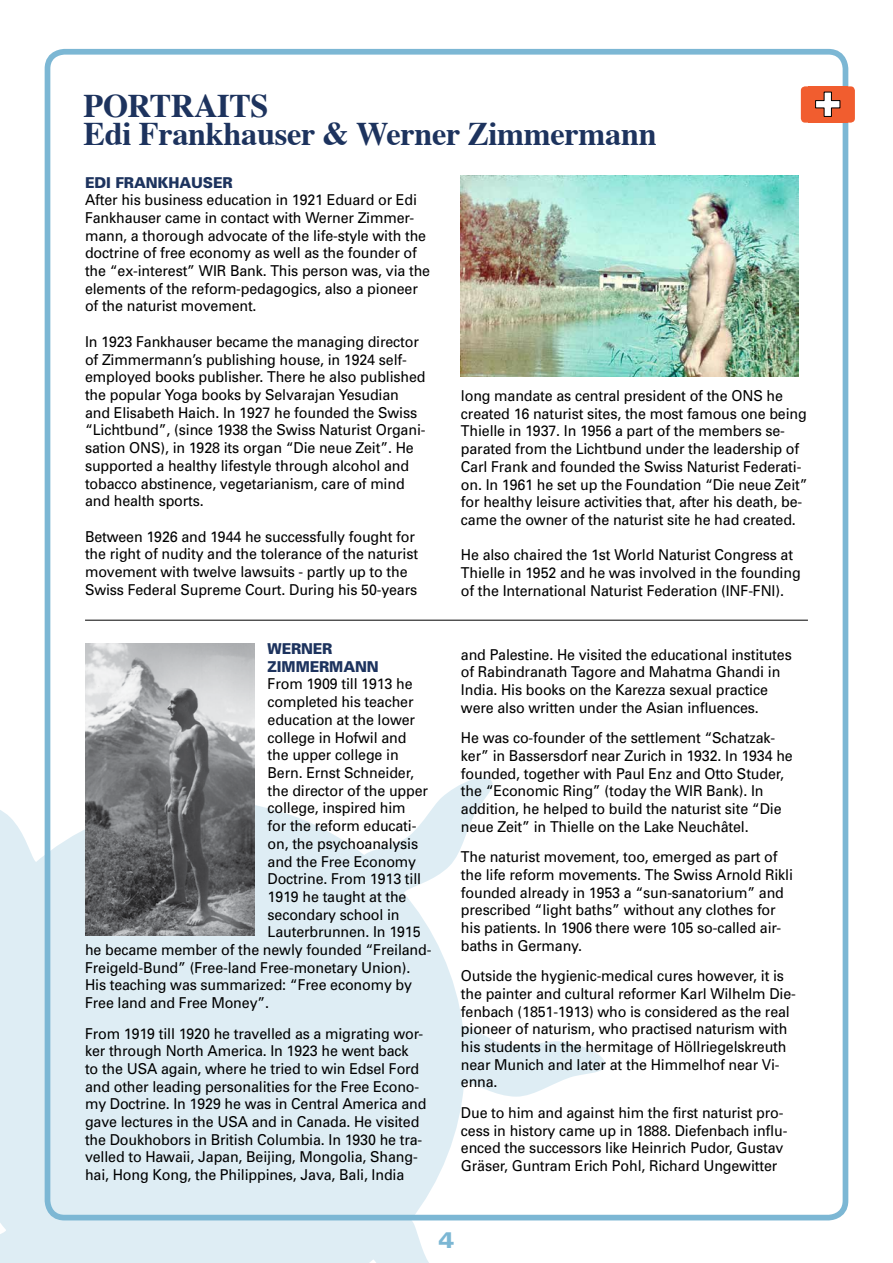
<style>
.page{position:relative;width:893px;height:1263px;background:#fff}
.page>*{position:absolute;margin:0;border:0;box-sizing:border-box;transform-origin:0 0}
.t1{font:700 33px/28.5px "Times";letter-spacing:-.01em;color:#1d335e}
.t2{font:900 expanded 22.5px "Univers";color:#7cb7d4;scale:.95 1}
.t3{font:15px/17.7px "Univers";letter-spacing:-.01em;color:#000;scale:.95 1}
.t4{font:900 15px/17.7px "Univers";letter-spacing:-.01em;color:#1d335e;scale:.95 1}
</style>
<div class="page">
<svg style="left:0;top:660px;width:607px;height:603px"></svg>
<div style="left:45px;top:49px;width:803px;height:1171px;border:6px solid #7cb7d4;border-radius:17px"></div>
<div style="left:801px;top:86px;width:54px;height:37px;background:#f15d2f;border-radius:4px"></div>
<svg style="left:815px;top:92px;width:25px;height:24px"></svg>
<img style="left:461px;top:176px;width:337px;height:200px">
<hr style="left:85px;top:620px;width:723px;height:1px;background:#000">
<img style="left:85px;top:643px;width:170px;height:292px">
<h1 class="t1" style="left:84px;top:88px;width:575px">Portraits<br>Edi Frankhauser &amp; Werner Zimmermann</h1>
<p class="t4" style="left:85px;top:173px;width:153px">EDI FRANKHAUSER</p>
<p class="t3" style="left:85px;top:191px;width:365px">After his business education in 1921 Eduard or Edi Fankhauser came in contact with Werner Zimmer&shy;mann, a thorough advocate of the life-style with the doctrine of free economy as well as the founder of the “ex-interest” WIR Bank. This person was, via the elements of the reform-pedagogics, also a pioneer of the naturist movement.</p>
<p class="t3" style="left:85px;top:333px;width:360px">In 1923 Fankhauser became the managing director of Zimmermann’s publishing house, in 1924 self&shy;employed books publisher. There he also published the popular Yoga books by Selvarajan Yesudian and Elisabeth Haich. In 1927 he founded the Swiss “Lichtbund”, (since 1938 the Swiss Naturist Organi&shy;sation ONS), in 1928 its organ “Die neue Zeit”. He supported a healthy lifestyle through alcohol and tobacco abstinence, vegetarianism, care of mind and health sports.</p>
<p class="t3" style="left:85px;top:528px;width:352px">Between 1926 and 1944 he successfully fought for the right of nudity and the tolerance of the naturist movement with twelve lawsuits - partly up to the Swiss Federal Supreme Court. During his 50-years</p>
<p class="t4" style="left:268px;top:640px;width:105px">WERNER<br>ZIMMERMANN</p>
<p class="t3" style="left:268px;top:675px;width:154px">From 1909 till 1913 he</p>
<p class="t3" style="left:268px;top:693px;width:155px">completed his teacher</p>
<p class="t3" style="left:268px;top:711px;width:157px">education at the lower</p>
<p class="t3" style="left:268px;top:728px;width:148px">college in Hofwil and</p>
<p class="t3" style="left:268px;top:746px;width:140px">the upper college in</p>
<p class="t3" style="left:268px;top:764px;width:156px">Bern. Ernst Schneider,</p>
<p class="t3" style="left:268px;top:782px;width:170px">the director of the upper</p>
<p class="t3" style="left:268px;top:799px;width:147px">college, inspired him</p>
<p class="t3" style="left:268px;top:817px;width:158px">for the reform educati-</p>
<p class="t3" style="left:268px;top:835px;width:160px">on, the psychoanalysis</p>
<p class="t3" style="left:268px;top:852px;width:158px">and the Free Economy</p>
<p class="t3" style="left:268px;top:870px;width:163px">Doctrine. From 1913 till</p>
<p class="t3" style="left:268px;top:888px;width:148px">1919 he taught at the</p>
<p class="t3" style="left:268px;top:905px;width:140px">secondary school in</p>
<p class="t3" style="left:268px;top:923px;width:163px">Lauterbrunnen. In 1915</p>
<p class="t3" style="left:85px;top:941px;width:366px">he became member of the newly founded “Freiland-</p>
<p class="t3" style="left:85px;top:959px;width:344px">Freigeld-Bund” (Free-land Free-monetary Union).</p>
<p class="t3" style="left:85px;top:976px;width:346px">His teaching was summarized: “Free economy by</p>
<p class="t3" style="left:85px;top:994px;width:195px">Free land and Free Money”.</p>
<p class="t3" style="left:85px;top:1024px;width:361px">From 1919 till 1920 he travelled as a migrating wor&shy;ker through North America. In 1923 he went back<br>to the USA again, where he tried to win Edsel Ford and other leading personalities for the Free Econo&shy;my Doctrine. In 1929 he was in Central America and gave lectures in the USA and in Canada. He visited the Doukhobors in British Columbia. In 1930 he tra&shy;velled to Hawaii, Japan, Beijing, Mongolia, Shang&shy;hai, Hong Kong, the Philippines, Java, Bali, India</p>
<p class="t3" style="left:461px;top:387px;width:366px">long mandate as central president of the ONS he created 16 naturist sites, the most famous one being Thielle in 1937. In 1956 a part of the members se&shy;parated from the Lichtbund under the leadership of Carl Frank and founded the Swiss Naturist Federati&shy;on. In 1961 he set up the Foundation “Die neue Zeit” for healthy leisure activities that, after his death, be&shy;came the owner of the naturist site he had created.</p>
<p class="t3" style="left:461px;top:546px;width:359px">He also chaired the 1st World Naturist Congress at<br>Thielle in 1952 and he was involved in the founding of the International Naturist Federation (INF-FNI).</p>
<p class="t3" style="left:461px;top:646px;width:350px">and Palestine. He visited the educational institutes of Rabindranath Tagore and Mahatma Ghandi in India. His books on the Karezza sexual practice were also written under the Asian influences.</p>
<p class="t3" style="left:461px;top:729px;width:351px">He was co-founder of the settlement “Schatzac&shy;ker” in Bassersdorf near Zurich in 1932. In 1934 he founded, together with Paul Enz and Otto Studer, the “Economic Ring” (today the WIR Bank). In addition, he helped to build the naturist site “Die neue Zeit” in Thielle on the Lake Neuchâtel.</p>
<p class="t3" style="left:461px;top:848px;width:351px">The naturist movement, too, emerged as part of the life reform movements. The Swiss Arnold Rikli founded already in 1953 a “sun-sanatorium” and prescribed “light baths” without any clothes for his patients. In 1906 there were 105 so-called air&shy;baths in Germany.</p>
<p class="t3" style="left:461px;top:967px;width:354px">Outside the hygienic-medical cures however, it is the painter and cultural reformer Karl Wilhelm Die&shy;fenbach (1851-1913) who is considered as the real pioneer of naturism, who practised naturism with his students in the hermitage of Höllriegelskreuth near Munich and later at the Himmelhof near Vi&shy;enna.</p>
<p class="t3" style="left:461px;top:1104px;width:345px">Due to him and against him the first naturist pro&shy;cess in history came up in 1888. Diefenbach influ&shy;enced the successors like Heinrich Pudor, Gustav Gräser, Guntram Erich Pohl, Richard Ungewitter</p>
<h2 class="t2" style="left:439px;top:1227px;width:18px">4</h2>
</div>
